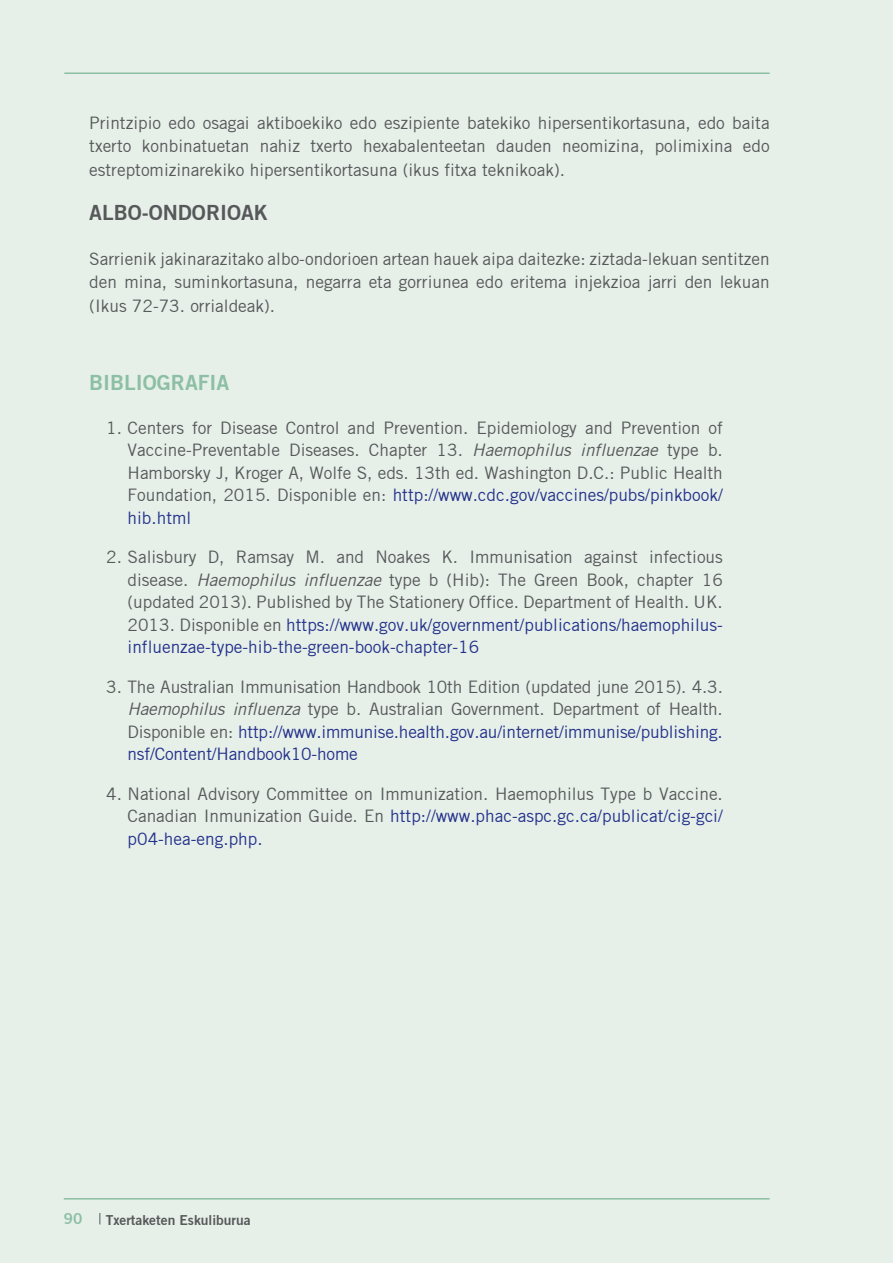
<style>
.page{position:relative;width:893px;height:1263px;background:#e6f0e9}
.page>*{position:absolute;margin:0;border:0;box-sizing:border-box;transform-origin:0 0}
.t1{font:21px "Trade Gothic Bold Two";color:#57585a}
.t2{font:21px "Trade Gothic Bold Two";color:#8dbfa4}
.t3{font:17.25px/22.5px "Trade Gothic";color:#57585a;text-align:justify}
.t4{font:15.3px "Trade Gothic Bold Two";color:#8dbfa4}
.t5{font:13.8px "Trade Gothic Bold Two";color:#57585a}
.s1{font-style:italic}
.s2{color:#24318b}
</style>
<div class="page">
<hr style="left:64px;top:72px;width:706px;height:2px;background:#8dbfa4">
<hr style="left:64px;top:1198px;width:706px;height:1px;background:#8dbfa4">
<p class="t3" style="left:89px;top:111px;width:682px;line-height:23.2px">Printzipio edo osagai aktiboekiko edo eszipiente batekiko hipersentikortasuna, edo baita txerto konbinatuetan nahiz txerto hexabalenteetan dauden neomizina, polimixina edo estreptomizinarekiko hipersentikortasuna (ikus fitxa teknikoak).</p>
<p class="t1" style="left:89px;top:200px;width:180px">ALBO-ONDORIOAK</p>
<p class="t3" style="left:89px;top:247px;width:682px;line-height:23.7px">Sarrienik jakinarazitako albo-ondorioen artean hauek aipa daitezke: ziztada-lekuan sentitzen den mina, suminkortasuna, negarra eta gorriunea edo eritema injekzioa jarri den lekuan (Ikus 72-73. orrialdeak).</p>
<p class="t2" style="left:89px;top:369px;width:142px">BIBLIOGRAFIA</p>
<p class="t3" style="left:128px;top:416px;width:597px;text-indent:-21px">1. Centers for Disease Control and Prevention. Epidemiology and Prevention of Vaccine-Preventable Diseases. Chapter 13. <span class="s1">Haemophilus influenzae</span> type b.<br>Hamborsky J, Kroger A, Wolfe S, eds. 13th ed. Washington D.C.: Public Health Foundation, 2015. Disponible en: <span class="s2">http://www.cdc.gov/vaccines/pubs/pinkbook/ hib.html</span></p>
<p class="t3" style="left:128px;top:546px;width:597px;text-indent:-21px">2. Salisbury D, Ramsay M. and Noakes K. Immunisation against infectious disease. <span class="s1">Haemophilus influenzae</span> type b (Hib): The Green Book, chapter 16 (updated 2013). Published by The Stationery Office. Department of Health. UK.<br>2013. Disponible en <span class="s2">https://www.gov.uk/government/publications/haemophilus&shy;influenzae-type-hib-the-green-book-chapter-16</span></p>
<p class="t3" style="left:128px;top:675px;width:597px;text-indent:-21px">3. The Australian Immunisation Handbook 10th Edition (updated june 2015). 4.3.<br><span class="s1">Haemophilus influenza</span> type b. Australian Government. Department of Health.<br>Disponible en: <span class="s2">http://www.immunise.health.gov.au/internet/immunise/publishing. nsf/Content/Handbook10-home</span></p>
<p class="t3" style="left:128px;top:782px;width:597px;text-indent:-21px">4. National Advisory Committee on Immunization. Haemophilus Type b Vaccine.<br>Canadian Inmunization Guide. En <span class="s2">http://www.phac-aspc.gc.ca/publicat/cig-gci/ p04-hea-eng.php.</span></p>
<p class="t4" style="left:64px;top:1209px;width:20px">90</p>
<p class="t5" style="left:106px;top:1211px;width:146px">Txertaketen Eskuliburua</p>
</div>
